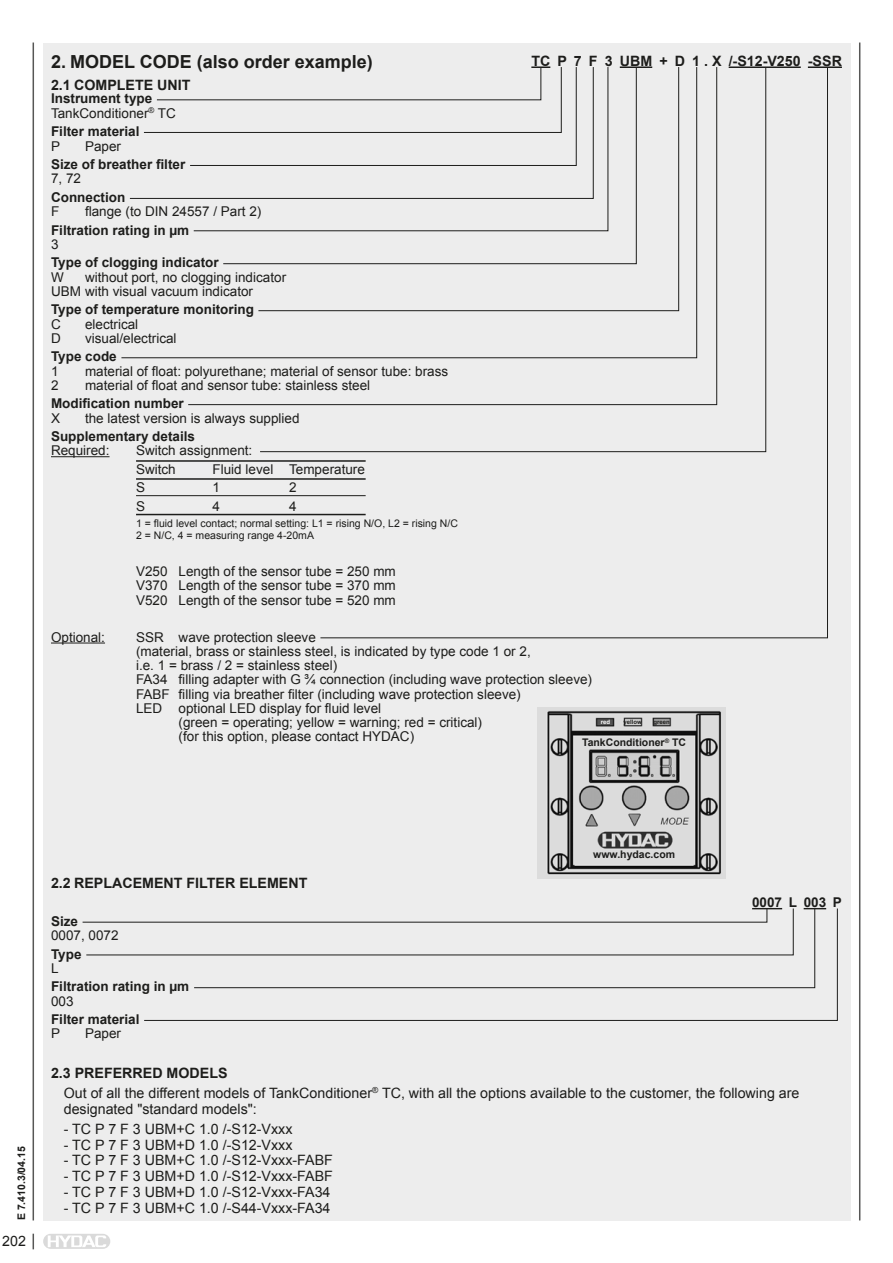
<style>
.page{position:relative;width:893px;height:1263px;background:#fff}
.page>*{position:absolute;margin:0;border:0;box-sizing:border-box;transform-origin:0 0}
.t1{font:700 18px "Arial";color:#1d1d1b}
.t2{font:14.25px/20px "Arial";color:#1d1d1b}
.t3{font:700 14.25px "Arial";color:#1d1d1b}
.t4{font:13.5px/14.2px "Arial";color:#1d1d1b}
.t5{font:700 13.5px "Arial";color:#1d1d1b}
.t6{font:10.5px/12px "Arial";color:#1d1d1b}
.t7{font:700 10.5px "Arial";color:#1d1d1b}
.t8{font:700 6px "Arial";color:#1d1d1b}
.t9{font:700 6px "Arial";color:#fff}
.s1{font-weight:700}
</style>
<div class="page">
<hr style="left:33px;top:43px;width:1px;height:1177px;background:#575756">
<hr style="left:859px;top:43px;width:1px;height:1177px;background:#575756">
<div style="left:43px;top:1233px;width:68px;height:16px;border:1px solid #fff;border-radius:7px"></div>
<div style="left:43px;top:1234px;width:67px;height:15px;background:#dadada;border-radius:7px"></div>
<svg style="left:48px;top:1235px;width:58px;height:12px"></svg>
<svg style="left:33px;top:1234px;width:1px;height:15px"></svg>
<div style="left:43px;top:43px;width:807px;height:1177px;background:#ededed"></div>
<hr style="left:808px;top:66px;width:34px;height:2px;background:#1d1d1b">
<hr style="left:51px;top:456px;width:59px;height:1px;background:#1d1d1b">
<hr style="left:136px;top:460px;width:230px;height:2px;background:#1d1d1b">
<hr style="left:136px;top:478px;width:230px;height:2px;background:#1d1d1b">
<hr style="left:136px;top:495px;width:230px;height:1px;background:#1d1d1b">
<hr style="left:136px;top:514px;width:230px;height:1px;background:#1d1d1b">
<hr style="left:51px;top:642px;width:54px;height:1px;background:#1d1d1b">
<svg style="left:187px;top:99px;width:72px;height:306px"></svg>
<svg style="left:259px;top:99px;width:61px;height:353px"></svg>
<svg style="left:82px;top:921px;width:61px;height:35px"></svg>
<svg style="left:143px;top:908px;width:695px;height:113px"></svg>
<svg style="left:320px;top:66px;width:508px;height:573px"></svg>
<img style="left:537px;top:707px;width:189px;height:172px">
<h1 class="t1" style="left:51px;top:50px;width:323px">2. MODEL CODE (also order example)</h1>
<p class="t3" style="left:51px;top:75px;width:141px">2.1 COMPLETE UNIT</p>
<p class="t4" style="left:51px;top:92px;width:126px"><span class="s1">Instrument type<br></span>TankConditioner<sup>®</sup> TC</p>
<p class="t5" style="left:51px;top:122px;width:90px">Filter material</p>
<p class="t4" style="left:51px;top:139px;width:11px">P</p>
<p class="t4" style="left:85px;top:139px;width:38px">Paper</p>
<p class="t5" style="left:51px;top:155px;width:136px">Size of breather filter</p>
<p class="t4" style="left:51px;top:172px;width:32px">7, 72</p>
<p class="t5" style="left:51px;top:188px;width:76px">Connection</p>
<p class="t4" style="left:51px;top:204px;width:10px">F</p>
<p class="t4" style="left:85px;top:204px;width:178px">flange (to DIN 24557 / Part 2)</p>
<p class="t5" style="left:51px;top:221px;width:140px">Filtration rating in µm</p>
<p class="t4" style="left:51px;top:237px;width:9px">3</p>
<p class="t5" style="left:51px;top:254px;width:169px">Type of clogging indicator</p>
<p class="t4" style="left:51px;top:270px;width:14px">W</p>
<p class="t4" style="left:51px;top:270px;width:237px;text-indent:34px">without port, no clogging indicator<br>UBM with visual vacuum indicator</p>
<p class="t5" style="left:51px;top:301px;width:205px">Type of temperature monitoring</p>
<p class="t4" style="left:51px;top:317px;width:11px">C</p>
<p class="t4" style="left:85px;top:317px;width:55px">electrical</p>
<p class="t4" style="left:51px;top:331px;width:11px">D</p>
<p class="t4" style="left:85px;top:331px;width:93px">visual/electrical</p>
<p class="t5" style="left:51px;top:348px;width:67px">Type code</p>
<p class="t4" style="left:51px;top:364px;width:9px">1</p>
<p class="t4" style="left:85px;top:364px;width:365px">material of float: polyurethane; material of sensor tube: brass</p>
<p class="t4" style="left:51px;top:378px;width:9px">2</p>
<p class="t4" style="left:85px;top:378px;width:287px">material of float and sensor tube: stainless steel</p>
<p class="t5" style="left:51px;top:395px;width:134px">Modification number</p>
<p class="t4" style="left:51px;top:411px;width:11px">X</p>
<p class="t4" style="left:85px;top:411px;width:216px">the latest version is always supplied</p>
<p class="t5" style="left:51px;top:427px;width:146px">Supplementary details</p>
<p class="t4" style="left:51px;top:444px;width:60px">Required:</p>
<p class="t4" style="left:136px;top:442px;width:118px;line-height:18.5px">Switch assignment:<br>Switch</p>
<p class="t4" style="left:213px;top:462px;width:154px">Fluid level Temperature</p>
<p class="t4" style="left:136px;top:481px;width:11px">S</p>
<p class="t4" style="left:213px;top:481px;width:9px">1</p>
<p class="t4" style="left:289px;top:481px;width:9px">2</p>
<p class="t4" style="left:136px;top:499px;width:11px">S</p>
<p class="t4" style="left:213px;top:499px;width:9px">4</p>
<p class="t4" style="left:289px;top:499px;width:9px">4</p>
<p class="t6" style="left:136px;top:517px;width:323px">1 = fluid level contact; normal setting: L1 = rising N/O, L2 = rising N/C<br>2 = N/C, 4 = measuring range 4-20mA</p>
<p class="t4" style="left:136px;top:564px;width:261px;text-align:justify">V250 Length of the sensor tube = 250 mm V370 Length of the sensor tube = 370 mm V520 Length of the sensor tube = 520 mm</p>
<p class="t3" style="left:531px;top:51px;width:312px">TC P 7 F 3 UBM + D 1 . X /-S12-V250 -SSR</p>
<p class="t4" style="left:51px;top:630px;width:56px">Optional:</p>
<p class="t4" style="left:136px;top:630px;width:181px">SSR wave protection sleeve</p>
<p class="t4" style="left:136px;top:644px;width:396px">(material, brass or stainless steel, is indicated by type code 1 or 2,</p>
<p class="t4" style="left:136px;top:658px;width:203px">i.e. 1 = brass / 2 = stainless steel)</p>
<p class="t4" style="left:136px;top:673px;width:457px">FA34 filling adapter with G ¾ connection (including wave protection sleeve)</p>
<p class="t4" style="left:136px;top:687px;width:386px">FABF filling via breather filter (including wave protection sleeve)</p>
<p class="t4" style="left:136px;top:701px;width:247px">LED optional LED display for fluid level</p>
<p class="t4" style="left:179px;top:715px;width:305px">(green = operating; yellow = warning; red = critical)</p>
<p class="t4" style="left:179px;top:730px;width:237px">(for this option, please contact HYDAC)</p>
<p class="t9" style="left:601px;top:718px;width:11px">red</p>
<p class="t8" style="left:623px;top:717px;width:20px">yellow</p>
<p class="t8" style="left:653px;top:717px;width:18px">green</p>
<p class="t7" style="left:582px;top:735px;width:106px">TankConditioner<sup>®</sup> TC</p>
<p class="t7" style="left:14px;top:1220px;width:76px;rotate:-90deg">E 7.410.3/04.15</p>
<p class="t2" style="left:2px;top:1231px;width:25px">202</p>
<p class="t3" style="left:51px;top:873px;width:258px">2.2 REPLACEMENT FILTER ELEMENT</p>
<p class="t7" style="left:593px;top:847px;width:83px">www.hydac.com</p>
<p class="t5" style="left:752px;top:893px;width:91px">0007 L 003 P</p>
<p class="t5" style="left:51px;top:912px;width:29px">Size</p>
<p class="t4" style="left:51px;top:928px;width:69px">0007, 0072</p>
<p class="t5" style="left:51px;top:945px;width:32px">Type</p>
<p class="t4" style="left:51px;top:961px;width:9px">L</p>
<p class="t5" style="left:51px;top:977px;width:140px">Filtration rating in µm</p>
<p class="t4" style="left:51px;top:994px;width:24px">003</p>
<p class="t5" style="left:51px;top:1010px;width:90px">Filter material</p>
<p class="t4" style="left:51px;top:1026px;width:11px">P</p>
<p class="t4" style="left:85px;top:1026px;width:38px">Paper</p>
<p class="t2" style="left:64px;top:1063px;width:737px;text-indent:-13px"><span class="s1">2.3 PREFERRED MODELS<br></span>Out of all the different models of TankConditioner<sup>®</sup> TC, with all the options available to the customer, the following are</p>
<p class="t2" style="left:64px;top:1099px;width:195px">designated "standard models":</p>
<p class="t2" style="left:64px;top:1119px;width:230px">- TC P 7 F 3 UBM+C 1.0 /-S12-Vxxx</p>
<p class="t2" style="left:64px;top:1135px;width:230px">- TC P 7 F 3 UBM+D 1.0 /-S12-Vxxx</p>
<p class="t2" style="left:64px;top:1150px;width:271px">- TC P 7 F 3 UBM+C 1.0 /-S12-Vxxx-FABF</p>
<p class="t2" style="left:64px;top:1166px;width:271px">- TC P 7 F 3 UBM+D 1.0 /-S12-Vxxx-FABF</p>
<p class="t2" style="left:64px;top:1182px;width:268px">- TC P 7 F 3 UBM+D 1.0 /-S12-Vxxx-FA34</p>
<p class="t2" style="left:64px;top:1198px;width:268px">- TC P 7 F 3 UBM+C 1.0 /-S44-Vxxx-FA34</p>
</div>
